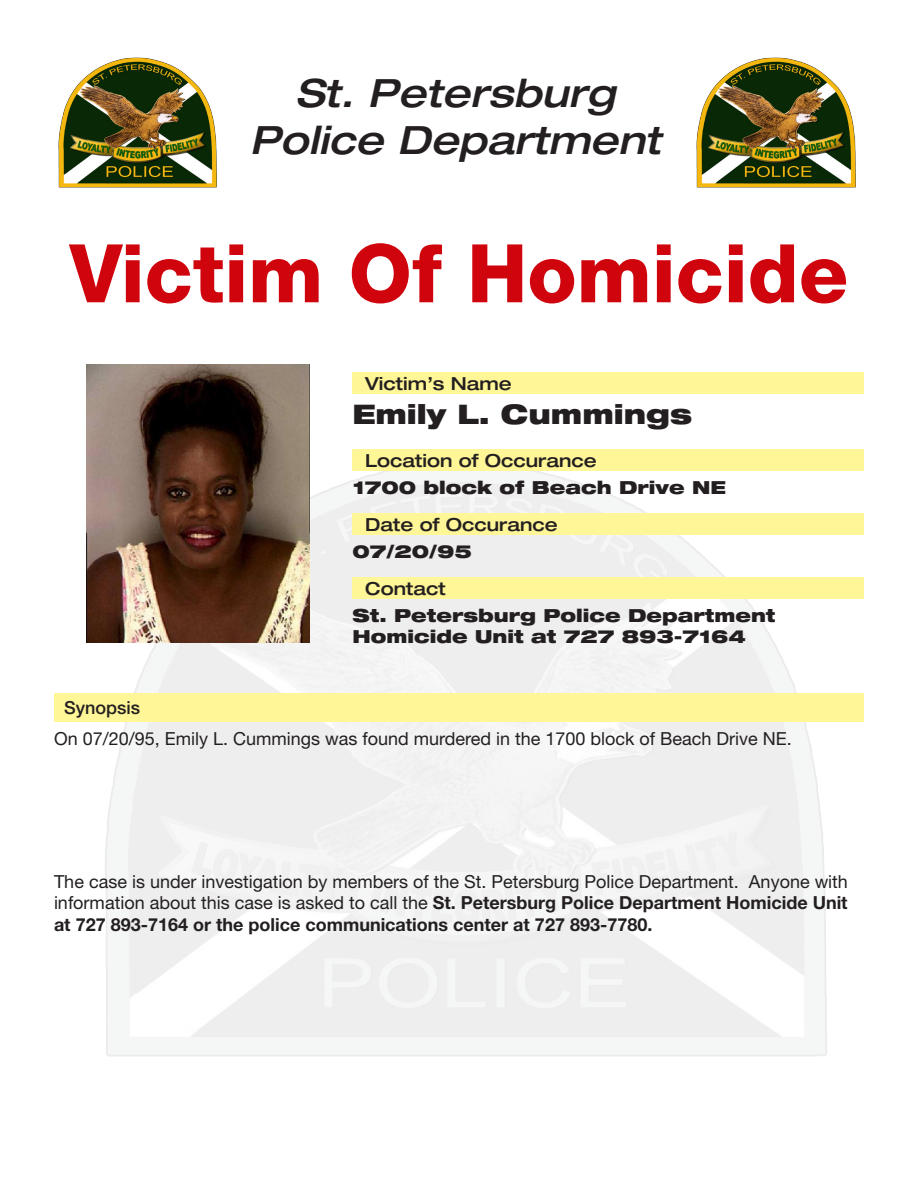
<style>
.page{position:relative;width:918px;height:1188px;background:#fff}
.page>*{position:absolute;margin:0;border:0;box-sizing:border-box;transform-origin:0 0}
.t1{font:800 81px "Helvetica Neue";color:#d0040d}
.t2{font:italic 500 expanded 39px/46.8px "Helvetica Neue";color:#231f20;text-align:center}
.vic_name{font:900 expanded 27px "Helvetica Neue";color:#231f20}
.t3{font:18px/21.6px "Helvetica Neue";color:#231f20;text-align:justify}
.address{font:900 expanded 18px/21.6px "Helvetica Neue";color:#231f20}
.t4{font:500 expanded 18px "Helvetica Neue";color:#231f20}
.t5{font:500 18px "Helvetica Neue";color:#231f20}
.s1{font-weight:700}
</style>
<div class="page">
<img style="left:85px;top:447px;width:764px;height:609px">
<img style="left:87px;top:365px;width:222px;height:278px">
<div style="left:54px;top:693px;width:810px;height:28px;background:#fff698"></div>
<div style="left:352px;top:577px;width:512px;height:21px;background:#fff698"></div>
<div style="left:352px;top:513px;width:512px;height:22px;background:#fff698"></div>
<div style="left:352px;top:372px;width:512px;height:22px;background:#fff698"></div>
<div style="left:352px;top:450px;width:512px;height:21px;background:#fff698"></div>
<img style="left:58px;top:57px;width:159px;height:131px">
<img style="left:696px;top:57px;width:160px;height:131px">
<p class="t2" style="left:250px;top:69px;width:412px">St. Petersburg<br>Police Department</p>
<p class="t1" style="left:70px;top:225px;width:780px">Victim Of Homicide</p>
<p class="t4" style="left:365px;top:372px;width:148px">Victim’s Name</p>
<p class="vic_name" style="left:352px;top:397px;width:341px">Emily L. Cummings</p>
<p class="t4" style="left:365px;top:450px;width:233px">Location of Occurance</p>
<p class="address" style="left:353px;top:476px;width:375px">1700 block of Beach Drive NE</p>
<p class="t4" style="left:365px;top:513px;width:194px">Date of Occurance</p>
<p class="address" style="left:352px;top:540px;width:121px">07/20/95</p>
<p class="t4" style="left:365px;top:577px;width:82px">Contact</p>
<p class="t5" style="left:64px;top:697px;width:78px">Synopsis</p>
<p class="address" style="left:352px;top:604px;width:425px">St. Petersburg Police Department<br>Homicide Unit at 727 893-7164</p>
<p class="t3" style="left:54px;top:728px;width:739px">On 07/20/95, Emily L. Cummings was found murdered in the 1700 block of Beach Drive NE.</p>
<p class="t3" style="left:54px;top:870px;width:795px">The case is under investigation by members of the St. Petersburg Police Department. Anyone with information about this case is asked to call the <span class="s1">St. Petersburg Police Department Homicide Unit at 727 893-7164 or the police communications center at 727 893-7780.</span></p>
</div>
